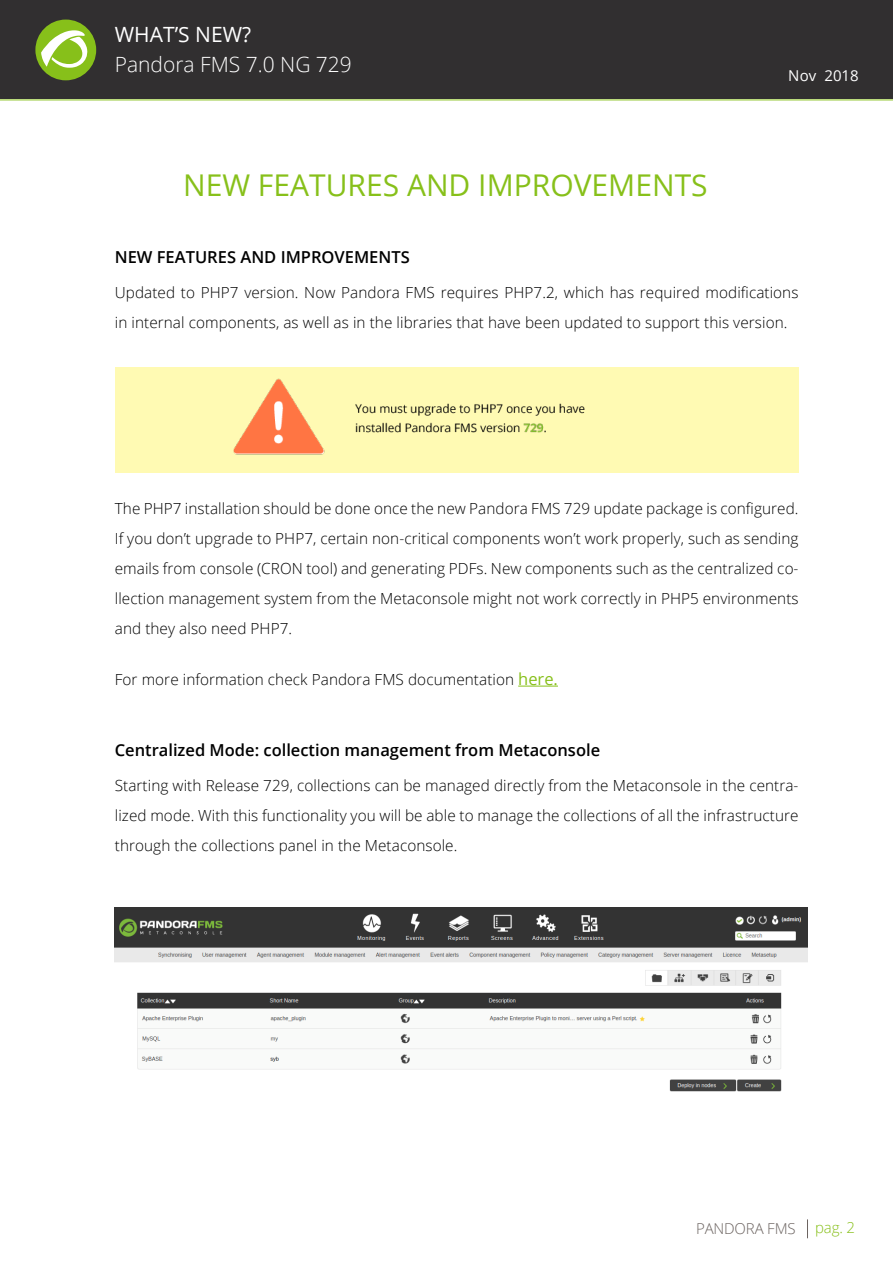
<style>
.page{position:relative;width:893px;height:1263px;background:#fff}
.page>*{position:absolute;margin:0;border:0;box-sizing:border-box;transform-origin:0 0}
.t1{font:30px "Open Sans";color:#87c01a}
.t2{font:300 21px "Open Sans";color:#fff}
.t3{font:21px "Open Sans";color:#fff}
.t4{font:600 16.5px "Open Sans";color:#000}
.t5{font:300 15.3px/30px "Open Sans";letter-spacing:.005em;color:#000;text-align:justify}
.t6{font:300 15px "Open Sans";letter-spacing:-.01em;color:#6b6360}
.t7{font:15px "Open Sans";letter-spacing:.005em;color:#fff}
.t8{font:300 15px "Open Sans";color:#87c01a}
.s1{font-weight:400;font-size:16.5px;color:#87c01a}
</style>
<div class="page">
<div style="left:0;top:0;width:893px;height:99px;background:#312f30"></div>
<svg style="left:807px;top:1219px;width:1px;height:19px"></svg>
<div style="left:35px;top:20px;width:61px;height:60px;background:#87c01a;border-radius:50%"></div>
<svg style="left:41px;top:30px;width:47px;height:38px"></svg>
<hr style="left:0;top:100px;width:893px;height:1px;background:#87c01a">
<hr style="left:518px;top:686px;width:40px;height:1px;background:#87c01a">
<div style="left:115px;top:367px;width:683px;height:105px;background:#fffab3"></div>
<img style="left:233px;top:378px;width:352px;height:77px">
<img style="left:115px;top:908px;width:693px;height:184px">
<h2 class="t3" style="left:115px;top:20px;width:138px">WHAT’S NEW?</h2>
<h2 class="t2" style="left:115px;top:50px;width:239px">Pandora FMS 7.0 NG 729</h2>
<p class="t1" style="left:183px;top:164px;width:526px">NEW FEATURES AND IMPROVEMENTS</p>
<p class="t4" style="left:115px;top:246px;width:297px">NEW FEATURES AND IMPROVEMENTS</p>
<p class="t7" style="left:788px;top:65px;width:72px">Nov 2018</p>
<p class="t5" style="left:115px;top:277px;width:685px">Updated to PHP7 version. Now Pandora FMS requires PHP7.2, which has required modifications in internal components, as well as in the libraries that have been updated to support this version.</p>
<p class="t5" style="left:115px;top:493px;width:685px">The PHP7 installation should be done once the new Pandora FMS 729 update package is configured.<br>If you don’t upgrade to PHP7, certain non-critical components won’t work properly, such as sending emails from console (CRON tool) and generating PDFs. New components such as the centralized co&shy;llection management system from the Metaconsole might not work correctly in PHP5 environments and they also need PHP7.</p>
<p class="t5" style="left:115px;top:664px;width:445px">For more information check Pandora FMS documentation <span class="s1">here.</span></p>
<p class="t4" style="left:115px;top:739px;width:487px">Centralized Mode: collection management from Metaconsole</p>
<p class="t5" style="left:115px;top:769px;width:685px">Starting with Release 729, collections can be managed directly from the Metaconsole in the centra&shy;lized mode. With this functionality you will be able to manage the collections of all the infrastructure through the collections panel in the Metaconsole.</p>
<p class="t6" style="left:696px;top:1218px;width:101px">PANDORA FMS</p>
<p class="t8" style="left:815px;top:1217px;width:42px">pag. 2</p>
</div>
